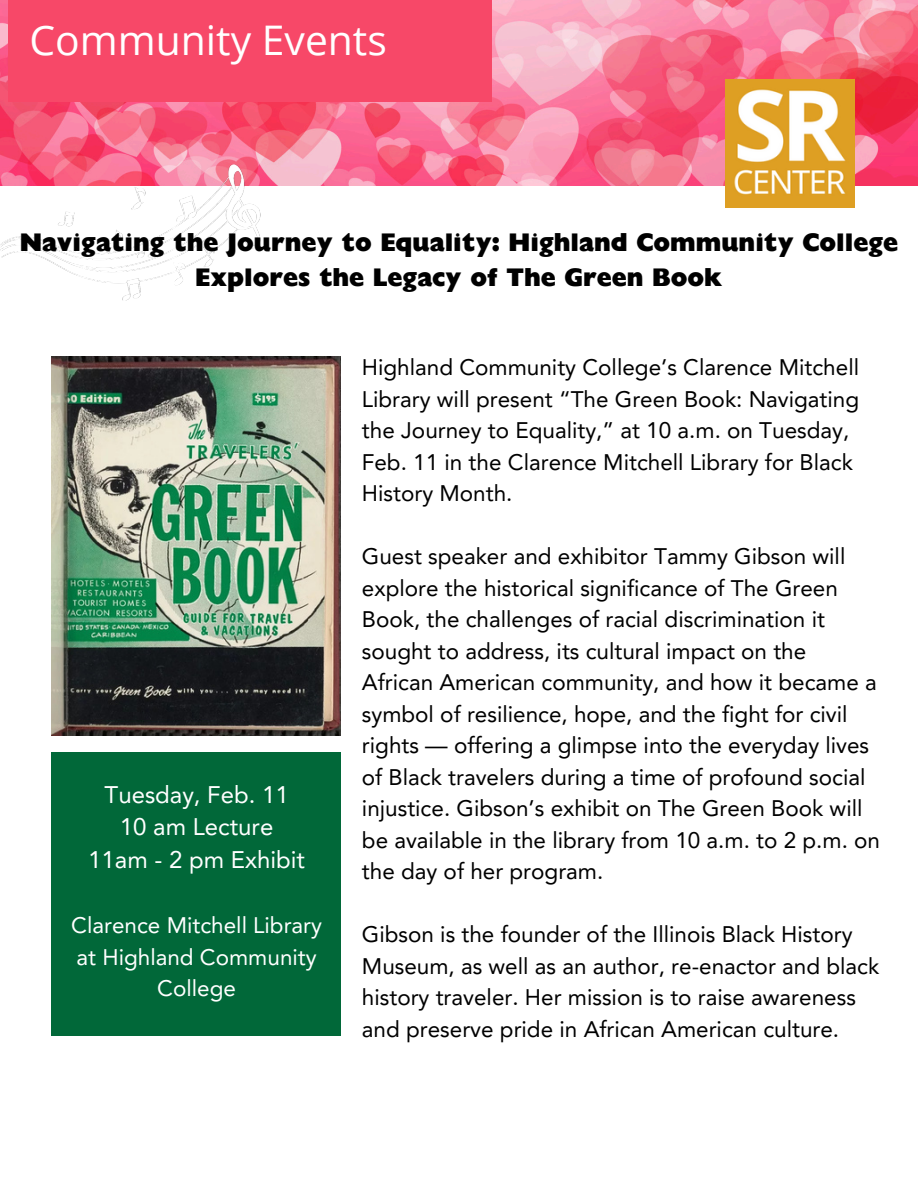
<style>
.page{position:relative;width:918px;height:1188px;background:#fff}
.page>*{position:absolute;margin:0;border:0;box-sizing:border-box;transform-origin:0 0}
.t1{font:40.8px "Open Sans";color:#fff}
.t2{font:700 expanded 25.5px/34.8px "Gill Sans Display MT Std";color:#000;text-align:center}
.t3{font:24px/32.7px "Avenir LT Pro";color:#fff;text-align:center}
.t4{font:22.5px/31.5px "Avenir LT Pro";color:#000}
.t5{font:22.5px/31.5px "Avenir LT Pro";color:#fff;text-align:center}
</style>
<div class="page">
<img style="left:0;top:0;width:918px;height:186px">
<img style="left:0;top:161px;width:264px;height:140px">
<div style="left:9px;top:0;width:483px;height:102px;background:#f74868"></div>
<img style="left:725px;top:80px;width:130px;height:128px">
<img style="left:52px;top:356px;width:289px;height:379px">
<div style="left:51px;top:752px;width:290px;height:284px;background:#016839"></div>
<p class="t1" style="left:30px;top:12px;width:359px">Community Events</p>
<p class="t2" style="left:20px;top:229px;width:880px">Navigating the Journey to Equality: Highland Community College<br>Explores the Legacy of The Green Book</p>
<h2 class="t3" style="left:88px;top:780px;width:218px">Tuesday, Feb. 11<br>10 am Lecture<br>11am - 2 pm Exhibit</h2>
<p class="t5" style="left:71px;top:912px;width:252px">Clarence Mitchell Library at Highland Community<br>College</p>
<h1 class="t4" style="left:362px;top:354px;width:499px">Highland Community College’s Clarence Mitchell Library will present “The Green Book: Navigating the Journey to Equality,” at 10 a.m. on Tuesday, Feb. 11 in the Clarence Mitchell Library for Black History Month.</h1>
<p class="t4" style="left:362px;top:543px;width:520px">Guest speaker and exhibitor Tammy Gibson will explore the historical significance of The Green Book, the challenges of racial discrimination it sought to address, its cultural impact on the African American community, and how it became a symbol of resilience, hope, and the fight for civil rights — offering a glimpse into the everyday lives of Black travelers during a time of profound social injustice. Gibson’s exhibit on The Green Book will be available in the library from 10 a.m. to 2 p.m. on the day of her program.</p>
<p class="t4" style="left:362px;top:921px;width:519px">Gibson is the founder of the Illinois Black History Museum, as well as an author, re-enactor and black history traveler. Her mission is to raise awareness and preserve pride in African American culture.</p>
</div>
